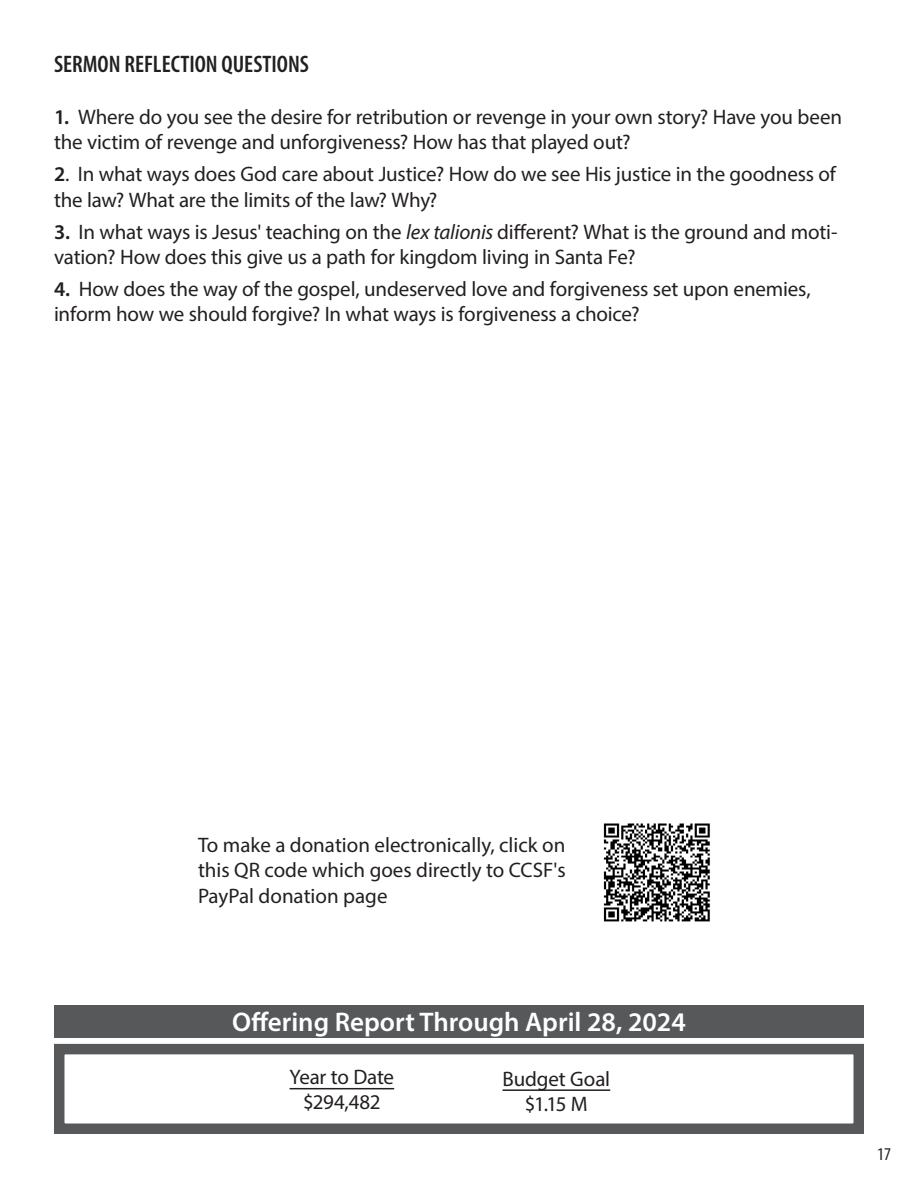
<style>
.page{position:relative;width:918px;height:1188px;background:#fff}
.page>*{position:absolute;margin:0;border:0;box-sizing:border-box;transform-origin:0 0}
.t1{font:600 27px "Myriad Pro";color:#fff}
.t2{font:600 condensed 24px "Myriad Pro";color:#231f20}
.t3{font:21px/25.2px "Myriad Pro";letter-spacing:-.01em;color:#231f20}
.t4{font:condensed 18px "Myriad Pro";color:#231f20}
.s1{font-weight:600}
.s2{font-style:italic}
</style>
<div class="page">
<hr style="left:290px;top:1088px;width:104px;height:1px;background:#231f20">
<hr style="left:503px;top:1089px;width:107px;height:2px;background:#231f20">
<div style="left:54px;top:1005px;width:810px;height:32px;background:#57585a"></div>
<div style="left:54px;top:1044px;width:810px;height:90px;border:10px solid #57585a"></div>
<img style="left:603px;top:823px;width:107px;height:99px">
<p class="t2" style="left:54px;top:49px;width:256px">SERMON REFLECTION QUESTIONS</p>
<p class="t3" style="left:54px;top:104px;width:790px"><span class="s1">1.</span> Where do you see the desire for retribution or revenge in your own story? Have you been the victim of revenge and unforgiveness? How has that played out?</p>
<p class="t3" style="left:54px;top:161px;width:784px"><span class="s1">2</span><span class="s2">.</span> In what ways does God care about Justice? How do we see His justice in the goodness of the law? What are the limits of the law? Why?</p>
<p class="t3" style="left:54px;top:219px;width:785px"><span class="s1">3.</span> In what ways is Jesus' teaching on the <span class="s2">lex talionis</span> different? What is the ground and moti&shy;vation? How does this give us a path for kingdom living in Santa Fe?</p>
<p class="t3" style="left:54px;top:276px;width:758px"><span class="s1">4.</span> How does the way of the gospel, undeserved love and forgiveness set upon enemies, inform how we should forgive? In what ways is forgiveness a choice?</p>
<p class="t3" style="left:198px;top:832px;width:369px;text-align:justify">To make a donation electronically, click on this QR code which goes directly to CCSF's PayPal donation page</p>
<p class="t1" style="left:232px;top:1005px;width:455px">Offering Report Through April 28, 2024</p>
<p class="t3" style="left:290px;top:1064px;width:106px;text-align:center">Year to Date $294,482</p>
<p class="t3" style="left:503px;top:1066px;width:109px;text-align:center">Budget Goal $1.15 M</p>
<p class="t4" style="left:877px;top:1143px;width:15px">17</p>
</div>
